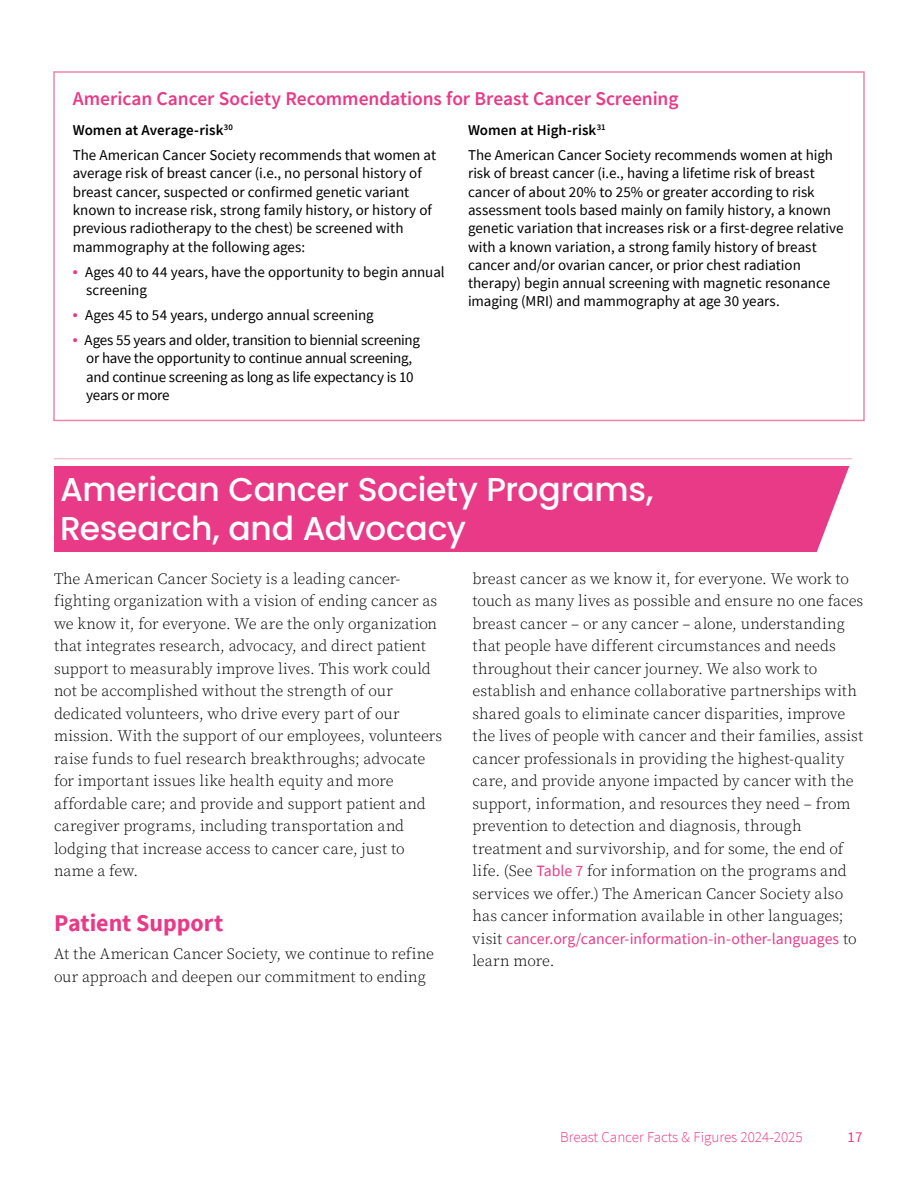
<style>
.page{position:relative;width:918px;height:1188px;background:#fff}
.page>*{position:absolute;margin:0;border:0;box-sizing:border-box;transform-origin:0 0}
.Chapter_Head_-_JUMP{font:500 33px/39px "Poppins";letter-spacing:-.01em;color:#fff}
.A_Head{font:700 24px "Source Sans Pro";color:#e93a87}
.Figure_and_Table_Heads_Span{font:600 19.5px "Source Sans Pro";letter-spacing:-.005em;color:#e93a87}
.Body{font:300 15.75px/22.5px "Source Serif Pro";color:#000}
.Sidebar_Text{font:15px/18.3px "Source Sans Pro";letter-spacing:-.005em;color:#000}
.Figure_and_Table_Heads_Span-2{font:600 15px "Source Sans Pro";letter-spacing:.005em;color:#000}
.t1{font:300 15px "Source Sans Pro";color:#e93a87}
.t2{font:15px "Source Sans Pro";color:#e93a87}
.s1{font-family:"Source Serif Pro";font-weight:700;color:#e93a87}
.s2{font-family:"Source Sans Pro";font-weight:400;color:#e93a87}
</style>
<div class="page">
<div style="left:54px;top:467px;width:810px;height:85px;background:#e93a87"></div>
<hr style="left:54px;top:458px;width:810px;height:1px;background:#f4c4d3">
<svg style="left:812px;top:421px;width:53px;height:131px"></svg>
<div style="left:53px;top:71px;width:812px;height:350px;border:2px solid #ed85a9"></div>
<p class="Figure_and_Table_Heads_Span" style="left:73px;top:86px;width:607px">American Cancer Society Recommendations for Breast Cancer Screening</p>
<p class="Figure_and_Table_Heads_Span-2" style="left:73px;top:120px;width:162px">Women at Average-risk<sup>30</sup></p>
<p class="Sidebar_Text" style="left:73px;top:146px;width:365px">The American Cancer Society recommends that women at average risk of breast cancer (i.e., no personal history of breast cancer, suspected or confirmed genetic variant known to increase risk, strong family history, or history of previous radiotherapy to the chest) be screened with mammography at the following ages:</p>
<p class="Sidebar_Text" style="left:86px;top:262px;width:360px;text-indent:-14px"><span class="s1">•</span> Ages 40 to 44 years, have the opportunity to begin annual screening</p>
<p class="Sidebar_Text" style="left:73px;top:306px;width:302px"><span class="s1">•</span> Ages 45 to 54 years, undergo annual screening</p>
<p class="Sidebar_Text" style="left:86px;top:331px;width:335px;text-indent:-14px"><span class="s1">•</span> Ages 55 years and older, transition to biennial screening or have the opportunity to continue annual screening, and continue screening as long as life expectancy is 10 years or more</p>
<p class="Figure_and_Table_Heads_Span-2" style="left:468px;top:120px;width:139px">Women at High-risk<sup>31</sup></p>
<p class="Sidebar_Text" style="left:468px;top:146px;width:377px">The American Cancer Society recommends women at high risk of breast cancer (i.e., having a lifetime risk of breast cancer of about 20% to 25% or greater according to risk assessment tools based mainly on family history, a known genetic variation that increases risk or a first-degree relative with a known variation, a strong family history of breast cancer and/or ovarian cancer, or prior chest radiation therapy) begin annual screening with magnetic resonance imaging (MRI) and mammography at age 30 years.</p>
<h1 class="Chapter_Head_-_JUMP" style="left:60px;top:471px;width:595px">American Cancer Society Programs,<br>Research, and Advocacy</h1>
<p class="Body" style="left:54px;top:568px;width:390px">The American Cancer Society is a leading cancer&shy;fighting organization with a vision of ending cancer as we know it, for everyone. We are the only organization that integrates research, advocacy, and direct patient support to measurably improve lives. This work could not be accomplished without the strength of our dedicated volunteers, who drive every part of our mission. With the support of our employees, volunteers raise funds to fuel research breakthroughs; advocate for important issues like health equity and more affordable care; and provide and support patient and caregiver programs, including transportation and lodging that increase access to cancer care, just to name a few.</p>
<h2 class="A_Head" style="left:54px;top:907px;width:171px">Patient Support</h2>
<p class="Body" style="left:54px;top:943px;width:381px">At the American Cancer Society, we continue to refine our approach and deepen our commitment to ending</p>
<p class="Body" style="left:472px;top:568px;width:392px">breast cancer as we know it, for everyone. We work to touch as many lives as possible and ensure no one faces breast cancer – or any cancer – alone, understanding that people have different circumstances and needs throughout their cancer journey. We also work to establish and enhance collaborative partnerships with shared goals to eliminate cancer disparities, improve the lives of people with cancer and their families, assist cancer professionals in providing the highest-quality care, and provide anyone impacted by cancer with the support, information, and resources they need – from prevention to detection and diagnosis, through treatment and survivorship, and for some, the end of life. (See <span class="s2">Table 7</span> for information on the programs and services we offer.) The American Cancer Society also has cancer information available in other languages; visit <span class="s2">cancer.org/cancer-information-in-other-languages</span> to learn more.</p>
<p class="t1" style="left:560px;top:1127px;width:244px">Breast Cancer Facts &amp; Figures 2024-2025</p>
<p class="t2" style="left:848px;top:1127px;width:16px">17</p>
</div>
